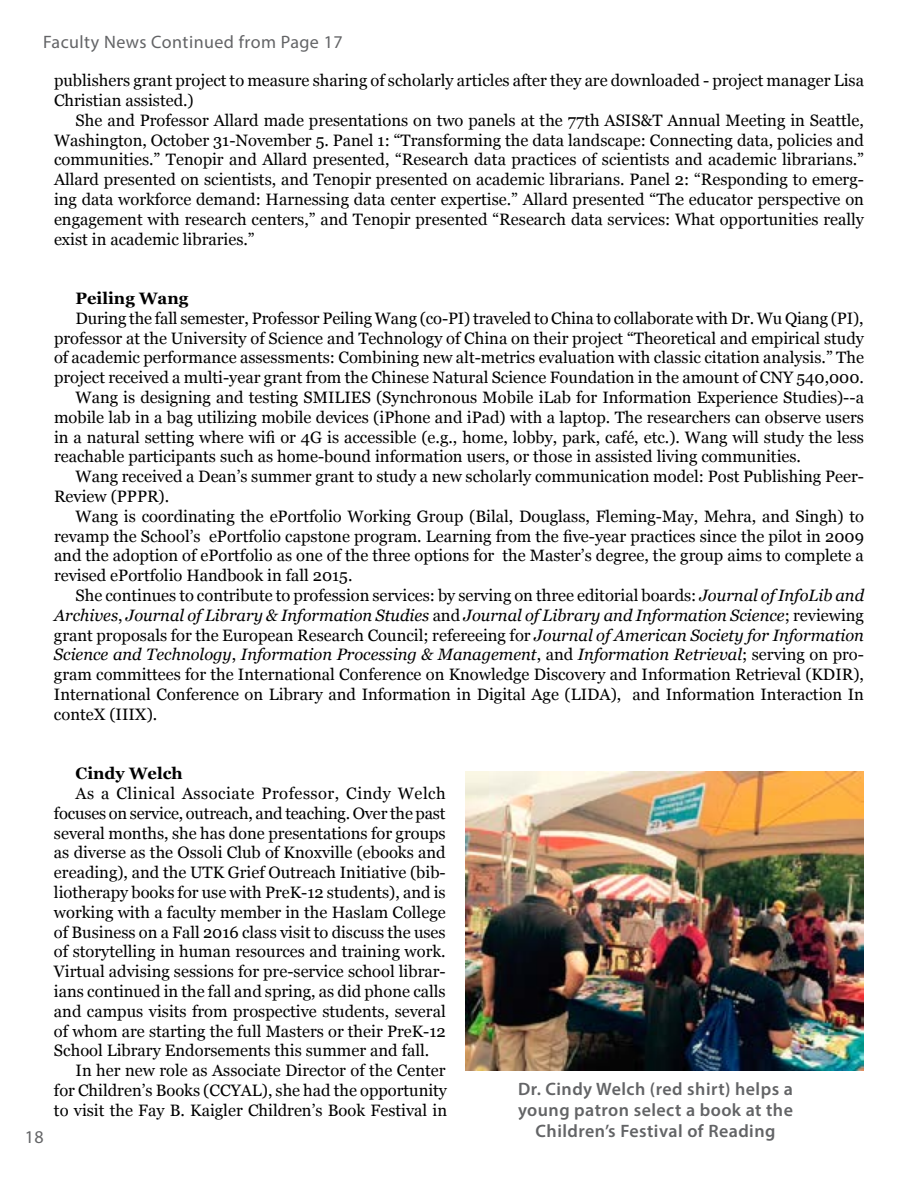
<style>
.page{position:relative;width:918px;height:1188px;background:#fff}
.page>*{position:absolute;margin:0;border:0;box-sizing:border-box;transform-origin:0 0}
.t1{font:600 18px/21px "Myriad Pro";letter-spacing:.025em;color:#636466;text-align:center}
.t2{font:18px "Myriad Pro";letter-spacing:.025em;color:#636466}
.t3{font:16.5px/19.8px "Georgia";color:#000}
.t4{font:italic 16.5px "Georgia";color:#000}
.t5{font:16.5px "Georgia";letter-spacing:.03em;color:#000}
.t6{font:700 16.5px "Georgia";color:#000}
.s1{font-style:italic}
.s2{font-style:normal}
</style>
<div class="page">
<img style="left:465px;top:771px;width:399px;height:300px">
<p class="t2" style="left:43px;top:31px;width:301px">Faculty News Continued from Page 17</p>
<p class="t3" style="left:54px;top:71px;width:811px">publishers grant project to measure sharing of scholarly articles after they are downloaded - project manager Lisa<br>Christian assisted.)</p>
<p class="t3" style="left:54px;top:111px;width:812px;text-align:justify;text-indent:22px">She and Professor Allard made presentations on two panels at the 77th ASIS&amp;T Annual Meeting in Seattle, Washington, October 31-November 5. Panel 1: “Transforming the data landscape: Connecting data, policies and communities.” Tenopir and Allard presented, “Research data practices of scientists and academic librarians.” Allard presented on scientists, and Tenopir presented on academic librarians. Panel 2: “Responding to emerg&shy;ing data workforce demand: Harnessing data center expertise.” Allard presented “The educator perspective on engagement with research centers,” and Tenopir presented “Research data services: What opportunities really exist in academic libraries.”</p>
<p class="t6" style="left:76px;top:288px;width:114px">Peiling Wang</p>
<p class="t3" style="left:76px;top:309px;width:790px">During the fall semester, Professor Peiling Wang (co-PI) traveled to China to collaborate with Dr. Wu Qiang (PI),</p>
<p class="t3" style="left:54px;top:328px;width:811px">professor at the University of Science and Technology of China on their project “Theoretical and empirical study</p>
<p class="t3" style="left:54px;top:348px;width:811px">of academic performance assessments: Combining new alt-metrics evaluation with classic citation analysis.” The</p>
<p class="t3" style="left:54px;top:368px;width:812px">project received a multi-year grant from the Chinese Natural Science Foundation in the amount of CNY 540,000.</p>
<p class="t3" style="left:76px;top:388px;width:790px">Wang is designing and testing SMILIES (Synchronous Mobile iLab for Information Experience Studies)--a</p>
<p class="t3" style="left:54px;top:408px;width:811px">mobile lab in a bag utilizing mobile devices (iPhone and iPad) with a laptop. The researchers can observe users</p>
<p class="t3" style="left:54px;top:427px;width:811px">in a natural setting where wifi or 4G is accessible (e.g., home, lobby, park, café, etc.). Wang will study the less</p>
<p class="t3" style="left:54px;top:447px;width:749px">reachable participants such as home-bound information users, or those in assisted living communities.</p>
<p class="t3" style="left:76px;top:467px;width:790px">Wang received a Dean’s summer grant to study a new scholarly communication model: Post Publishing Peer-</p>
<p class="t3" style="left:54px;top:487px;width:117px">Review (PPPR).</p>
<p class="t3" style="left:76px;top:507px;width:790px">Wang is coordinating the ePortfolio Working Group (Bilal, Douglass, Fleming-May, Mehra, and Singh) to</p>
<p class="t3" style="left:54px;top:526px;width:812px">revamp the School’s ePortfolio capstone program. Learning from the five-year practices since the pilot in 2009</p>
<p class="t3" style="left:54px;top:546px;width:811px">and the adoption of ePortfolio as one of the three options for the Master’s degree, the group aims to complete a</p>
<p class="t3" style="left:54px;top:566px;width:300px">revised ePortfolio Handbook in fall 2015.</p>
<p class="t3" style="left:76px;top:586px;width:790px">She continues to contribute to profession services: by serving on three editorial boards: <span class="s1">Journal of InfoLib and</span></p>
<p class="t4" style="left:54px;top:605px;width:811px">Archives<span class="s2">,</span> Journal of Library &amp; Information Studies <span class="s2">and</span> Journal of Library and Information Science<span class="s2">; reviewing</span></p>
<p class="t3" style="left:54px;top:625px;width:811px">grant proposals for the European Research Council; refereeing for <span class="s1">Journal of American Society for Information</span></p>
<p class="t4" style="left:54px;top:644px;width:812px">Science and Technology<span class="s2">,</span> Information Processing &amp; Management<span class="s2">, and</span> Information Retrieval<span class="s2">; serving on pro-</span></p>
<p class="t3" style="left:54px;top:665px;width:812px">gram committees for the International Conference on Knowledge Discovery and Information Retrieval (KDIR),</p>
<p class="t3" style="left:54px;top:685px;width:811px">International Conference on Library and Information in Digital Age (LIDA), and Information Interaction In</p>
<p class="t3" style="left:54px;top:705px;width:105px">conteX (IIIX).</p>
<p class="t2" style="left:25px;top:1126px;width:20px">18</p>
<p class="t6" style="left:76px;top:763px;width:109px">Cindy Welch</p>
<p class="t5" style="left:76px;top:783px;width:372px">As a Clinical Associate Professor, Cindy Welch</p>
<p class="t3" style="left:54px;top:804px;width:393px">focuses on service, outreach, and teaching. Over the past</p>
<p class="t3" style="left:54px;top:823px;width:393px">several months, she has done presentations for groups</p>
<p class="t3" style="left:54px;top:843px;width:393px">as diverse as the Ossoli Club of Knoxville (ebooks and</p>
<p class="t3" style="left:54px;top:863px;width:393px">ereading), and the UTK Grief Outreach Initiative (bib-</p>
<p class="t3" style="left:54px;top:883px;width:393px">liotherapy books for use with PreK-12 students), and is</p>
<p class="t3" style="left:54px;top:903px;width:393px">working with a faculty member in the Haslam College</p>
<p class="t3" style="left:54px;top:922px;width:393px">of Business on a Fall 2016 class visit to discuss the uses</p>
<p class="t3" style="left:54px;top:942px;width:393px">of storytelling in human resources and training work.</p>
<p class="t3" style="left:54px;top:962px;width:393px">Virtual advising sessions for pre-service school librar-</p>
<p class="t3" style="left:54px;top:982px;width:393px">ians continued in the fall and spring, as did phone calls</p>
<p class="t3" style="left:54px;top:1002px;width:393px">and campus visits from prospective students, several</p>
<p class="t3" style="left:54px;top:1021px;width:393px">of whom are starting the full Masters or their PreK-12</p>
<p class="t3" style="left:54px;top:1041px;width:377px">School Library Endorsements this summer and fall.</p>
<p class="t3" style="left:76px;top:1061px;width:372px">In her new role as Associate Director of the Center</p>
<p class="t3" style="left:54px;top:1081px;width:395px">for Children’s Books (CCYAL), she had the opportunity</p>
<p class="t3" style="left:54px;top:1101px;width:395px">to visit the Fay B. Kaigler Children’s Book Festival in</p>
<p class="t1" style="left:518px;top:1078px;width:276px">Dr. Cindy Welch (red shirt) helps a young patron select a book at the<br>Children’s Festival of Reading</p>
</div>
